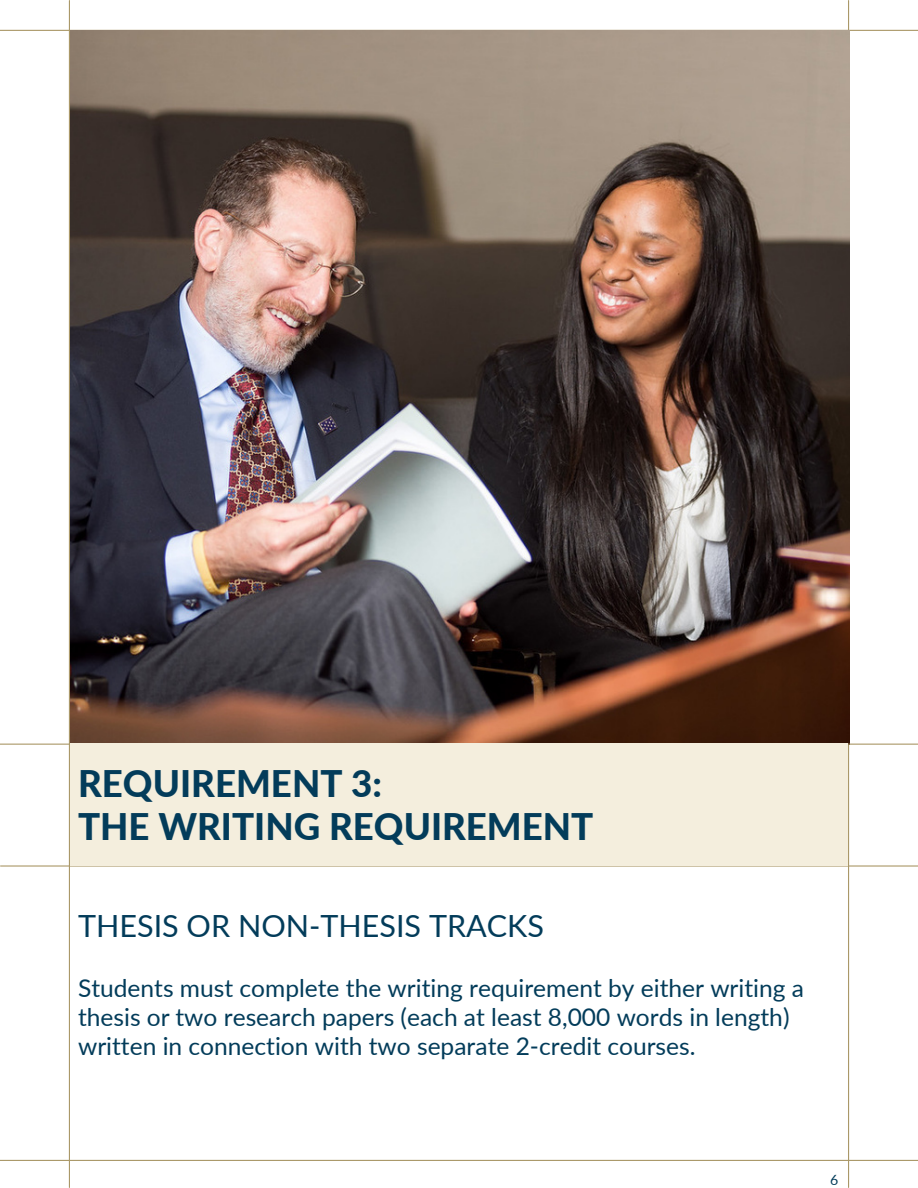
<style>
.page{position:relative;width:918px;height:1188px;background:#fff}
.page>*{position:absolute;margin:0;border:0;box-sizing:border-box;transform-origin:0 0}
.t1{font:800 36.75px "Lato";color:#033c5a}
.t2{font:30.6px "Lato";color:#033c5a}
.t3{font:24.6px/29.2px "Lato";color:#033c5a}
.t4{font:14.1px "Lato";color:#033c5a}
</style>
<div class="page">
<hr style="left:0;top:30px;width:918px;height:1px;background:#aa9868">
<hr style="left:848px;top:1px;width:1px;height:1186px;background:#aa9868">
<hr style="left:0;top:1160px;width:918px;height:1px;background:#aa9868">
<img style="left:70px;top:31px;width:780px;height:713px">
<hr style="left:1px;top:865px;width:917px;height:2px;background:#aa9868">
<hr style="left:0;top:744px;width:918px;height:1px;background:#aa9868">
<div style="left:69px;top:744px;width:778px;height:121px;background:#f4eedd"></div>
<hr style="left:69px;top:1px;width:1px;height:1186px;background:#aa9868">
<p class="t1" style="left:78px;top:760px;width:306px">REQUIREMENT 3:</p>
<p class="t1" style="left:78px;top:804px;width:517px">THE WRITING REQUIREMENT</p>
<p class="t2" style="left:78px;top:907px;width:468px">THESIS OR NON-THESIS TRACKS</p>
<p class="t3" style="left:78px;top:972px;width:727px">Students must complete the writing requirement by either writing a thesis or two research papers (each at least 8,000 words in length) written in connection with two separate 2-credit courses.</p>
<p class="t4" style="left:830px;top:1171px;width:10px">6</p>
</div>
